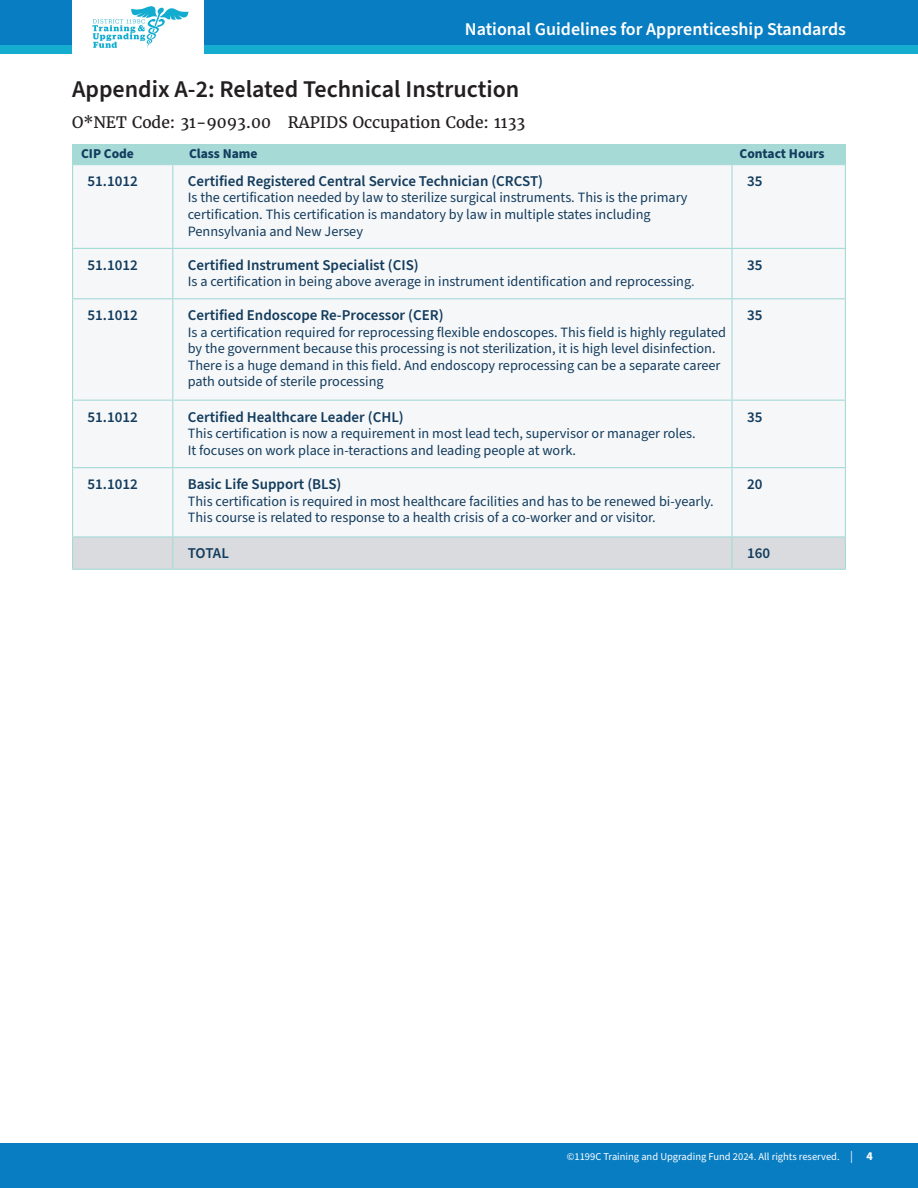
<style>
.page{position:relative;width:918px;height:1188px;background:#fff}
.page>*{position:absolute;margin:0;border:0;box-sizing:border-box;transform-origin:0 0}
.t1{font:600 24px "Source Sans Pro";color:#231f20}
.t2{font:600 18px "Source Sans Pro";color:#fff}
.t3{font:15.75px "Merriweather";color:#231f20}
.t4{font:600 15px "Source Sans Pro";color:#133c5e}
.t5{font:14.25px/16.5px "Source Sans Pro";color:#133c5e}
.t6{font:700 13.5px "Source Sans Pro";color:#133c5e}
.t7{font:10.5px "Source Sans Pro";color:#fff}
.s1{font-size:12px}
.s2{font-weight:700;font-size:12px}
</style>
<div class="page">
<div style="left:0;top:1143px;width:918px;height:45px;background:#097dc2"></div>
<div style="left:204px;top:0;width:714px;height:45px;background:#097dc2"></div>
<div style="left:204px;top:45px;width:714px;height:9px;background:#14accf"></div>
<svg style="left:92px;top:6px;width:96px;height:42px"></svg>
<div style="left:0;top:0;width:72px;height:45px;background:#097dc2"></div>
<div style="left:0;top:45px;width:72px;height:9px;background:#14accf"></div>
<div style="left:72px;top:144px;width:774px;height:19px;background:#a5dad7"></div>
<div style="left:73px;top:165px;width:772px;height:371px;background:#f6f7f8"></div>
<div style="left:73px;top:538px;width:772px;height:31px;background:#d9dbde"></div>
<hr style="left:172px;top:165px;width:1px;height:83px;background:#a5dad7">
<hr style="left:172px;top:249px;width:1px;height:49px;background:#a5dad7">
<hr style="left:172px;top:299px;width:1px;height:101px;background:#a5dad7">
<hr style="left:172px;top:401px;width:1px;height:66px;background:#a5dad7">
<hr style="left:172px;top:468px;width:1px;height:68px;background:#a5dad7">
<hr style="left:172px;top:538px;width:1px;height:31px;background:#a5dad7">
<hr style="left:72px;top:164px;width:101px;height:1px;background:#a5dad7">
<hr style="left:72px;top:165px;width:1px;height:83px;background:#a5dad7">
<hr style="left:173px;top:164px;width:559px;height:1px;background:#a5dad7">
<hr style="left:732px;top:164px;width:114px;height:1px;background:#a5dad7">
<hr style="left:731px;top:165px;width:2px;height:83px;background:#a5dad7">
<hr style="left:845px;top:165px;width:1px;height:83px;background:#a5dad7">
<hr style="left:72px;top:248px;width:101px;height:1px;background:#a5dad7">
<hr style="left:72px;top:249px;width:1px;height:49px;background:#a5dad7">
<hr style="left:173px;top:248px;width:559px;height:1px;background:#a5dad7">
<hr style="left:732px;top:248px;width:114px;height:1px;background:#a5dad7">
<hr style="left:731px;top:249px;width:2px;height:49px;background:#a5dad7">
<hr style="left:845px;top:249px;width:1px;height:49px;background:#a5dad7">
<hr style="left:72px;top:298px;width:101px;height:1px;background:#a5dad7">
<hr style="left:72px;top:299px;width:1px;height:101px;background:#a5dad7">
<hr style="left:173px;top:298px;width:559px;height:1px;background:#a5dad7">
<hr style="left:732px;top:298px;width:114px;height:1px;background:#a5dad7">
<hr style="left:731px;top:299px;width:2px;height:101px;background:#a5dad7">
<hr style="left:845px;top:299px;width:1px;height:101px;background:#a5dad7">
<hr style="left:72px;top:400px;width:101px;height:1px;background:#a5dad7">
<hr style="left:72px;top:401px;width:1px;height:66px;background:#a5dad7">
<hr style="left:173px;top:400px;width:559px;height:1px;background:#a5dad7">
<hr style="left:732px;top:400px;width:114px;height:1px;background:#a5dad7">
<hr style="left:731px;top:401px;width:2px;height:66px;background:#a5dad7">
<hr style="left:845px;top:401px;width:1px;height:66px;background:#a5dad7">
<hr style="left:72px;top:467px;width:101px;height:1px;background:#a5dad7">
<hr style="left:72px;top:468px;width:1px;height:68px;background:#a5dad7">
<hr style="left:173px;top:467px;width:559px;height:1px;background:#a5dad7">
<hr style="left:732px;top:467px;width:114px;height:1px;background:#a5dad7">
<hr style="left:731px;top:468px;width:2px;height:68px;background:#a5dad7">
<hr style="left:845px;top:468px;width:1px;height:68px;background:#a5dad7">
<hr style="left:72px;top:536px;width:101px;height:2px;background:#a5dad7">
<hr style="left:72px;top:538px;width:1px;height:31px;background:#a5dad7">
<hr style="left:173px;top:536px;width:559px;height:2px;background:#a5dad7">
<hr style="left:732px;top:536px;width:114px;height:2px;background:#a5dad7">
<hr style="left:731px;top:538px;width:2px;height:31px;background:#a5dad7">
<hr style="left:845px;top:538px;width:1px;height:31px;background:#a5dad7">
<hr style="left:72px;top:569px;width:101px;height:1px;background:#a5dad7">
<hr style="left:173px;top:569px;width:559px;height:1px;background:#a5dad7">
<hr style="left:732px;top:569px;width:114px;height:1px;background:#a5dad7">
<p class="t2" style="left:465px;top:17px;width:383px">National Guidelines for Apprenticeship Standards</p>
<h1 class="t1" style="left:72px;top:73px;width:449px">Appendix A-2: Related Technical Instruction</h1>
<p class="t3" style="left:72px;top:113px;width:455px">O*NET Code: 31-9093.00 RAPIDS Occupation Code: 1133</p>
<p class="t6" style="left:81px;top:144px;width:54px">CIP Code</p>
<p class="t6" style="left:189px;top:144px;width:70px">Class Name</p>
<p class="t6" style="left:740px;top:144px;width:87px">Contact Hours</p>
<p class="t4" style="left:88px;top:171px;width:52px">51.1012</p>
<p class="t4" style="left:188px;top:171px;width:357px">Certified Registered Central Service Technician (CRCST)</p>
<p class="t5" style="left:188px;top:190px;width:501px">Is the certification needed by law to sterilize surgical instruments. This is the primary certification. This certification is mandatory by law in multiple states including<br>Pennsylvania and New Jersey</p>
<p class="t4" style="left:747px;top:171px;width:17px">35</p>
<p class="t4" style="left:88px;top:255px;width:52px">51.1012</p>
<p class="t4" style="left:188px;top:255px;width:233px">Certified Instrument Specialist (CIS)</p>
<p class="t5" style="left:188px;top:274px;width:509px">Is a certification in being above average in instrument identification and reprocessing.</p>
<p class="t4" style="left:88px;top:305px;width:52px">51.1012</p>
<p class="t4" style="left:188px;top:305px;width:257px">Certified Endoscope Re-Processor (CER)</p>
<p class="t5" style="left:188px;top:324px;width:540px">Is a certification required for reprocessing flexible endoscopes. This field is highly regulated by the government because this processing is not sterilization, it is high level disinfection.<br>There is a huge demand in this field. And endoscopy reprocessing can be a separate career path outside of sterile processing</p>
<p class="t4" style="left:88px;top:407px;width:52px">51.1012</p>
<p class="t4" style="left:188px;top:407px;width:218px">Certified Healthcare Leader (CHL)</p>
<p class="t5" style="left:188px;top:425px;width:509px">This certification is now a requirement in most lead tech, supervisor or manager roles.<br>It focuses on work place in-teractions and leading people at work.</p>
<p class="t4" style="left:88px;top:474px;width:52px">51.1012</p>
<p class="t4" style="left:188px;top:474px;width:155px">Basic Life Support (BLS)</p>
<p class="t5" style="left:188px;top:493px;width:528px">This certification is required in most healthcare facilities and has to be renewed bi-yearly.<br>This course is related to response to a health crisis of a co-worker and or visitor.</p>
<p class="t4" style="left:747px;top:255px;width:17px">35</p>
<p class="t4" style="left:747px;top:305px;width:17px">35</p>
<p class="t4" style="left:747px;top:407px;width:17px">35</p>
<p class="t4" style="left:747px;top:474px;width:17px">20</p>
<p class="t4" style="left:188px;top:543px;width:43px">TOTAL</p>
<p class="t4" style="left:747px;top:543px;width:25px">160</p>
<p class="t7" style="left:567px;top:1149px;width:308px">©1199C Training and Upgrading Fund 2024. All rights reserved. <span class="s1">|</span> <span class="s2">4</span></p>
</div>
